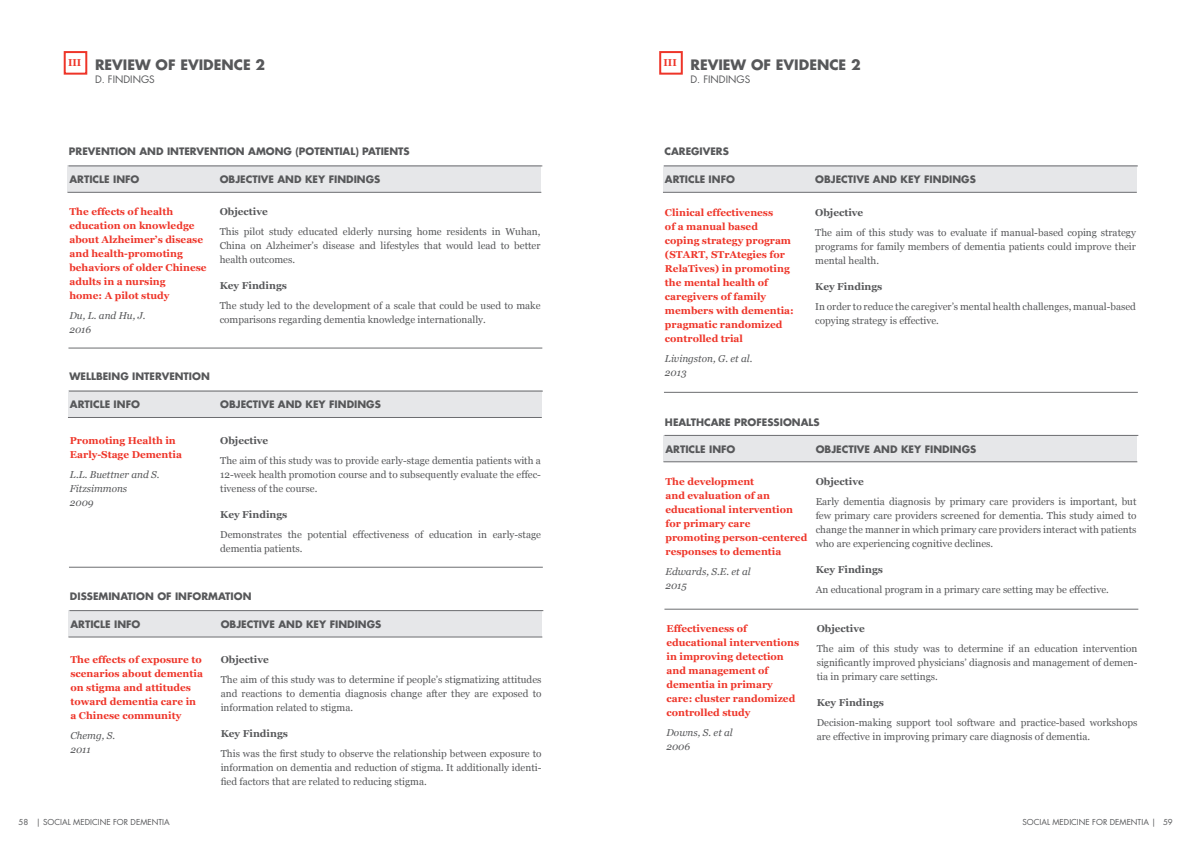
<style>
.page{position:relative;width:1191px;height:842px;background:#fff}
.page>*{position:absolute;margin:0;border:0;box-sizing:border-box;transform-origin:0 0}
.t1{font:700 14px "Futura Std";color:#57585a}
.t2{font:10px/14px "Georgia";color:#57585a;text-align:justify}
.t3{font:700 10px/14px "Georgia";color:#ee3529}
.t4{font:700 10px "Futura Std";color:#57585a}
.t5{font:700 10px "Georgia";color:#57585a}
.t6{font:italic 10px/14px "Georgia";color:#57585a}
.t7{font:10px "Futura Std";color:#57585a}
.t8{font:8px "Futura Std";color:#57585a}
</style>
<div class="page">
<div style="left:67px;top:165px;width:474px;height:27px;background:#e6e7e9"></div>
<hr style="left:68px;top:348px;width:474px;height:1px;background:#6c6d70">
<hr style="left:67px;top:192px;width:474px;height:1px;background:#6c6d70">
<hr style="left:68px;top:165px;width:474px;height:1px;background:#6c6d70">
<div style="left:68px;top:391px;width:474px;height:26px;background:#e6e7e9"></div>
<hr style="left:69px;top:567px;width:474px;height:1px;background:#6c6d70">
<hr style="left:68px;top:417px;width:474px;height:1px;background:#6c6d70">
<hr style="left:69px;top:391px;width:474px;height:1px;background:#6c6d70">
<div style="left:68px;top:610px;width:474px;height:26px;background:#e6e7e9"></div>
<hr style="left:68px;top:636px;width:474px;height:1px;background:#6c6d70">
<hr style="left:69px;top:610px;width:474px;height:1px;background:#6c6d70">
<div style="left:64px;top:51px;width:23px;height:24px;border:2px solid #ee3529"></div>
<div style="left:663px;top:165px;width:473px;height:27px;background:#e6e7e9"></div>
<hr style="left:664px;top:392px;width:473px;height:1px;background:#6c6d70">
<hr style="left:663px;top:192px;width:473px;height:1px;background:#6c6d70">
<hr style="left:664px;top:165px;width:473px;height:1px;background:#6c6d70">
<div style="left:663px;top:435px;width:474px;height:26px;background:#e6e7e9"></div>
<hr style="left:664px;top:609px;width:474px;height:1px;background:#6c6d70">
<hr style="left:663px;top:461px;width:474px;height:1px;background:#6c6d70">
<hr style="left:664px;top:435px;width:474px;height:1px;background:#6c6d70">
<div style="left:659px;top:51px;width:24px;height:24px;border:2px solid #ee3529"></div>
<h1 class="t1" style="left:68px;top:55px;width:199px"><sup>III</sup> REVIEW OF EVIDENCE 2</h1>
<p class="t7" style="left:95px;top:73px;width:61px">D. FINDINGS</p>
<p class="t4" style="left:69px;top:145px;width:342px">PREVENTION AND INTERVENTION AMONG (POTENTIAL) PATIENTS</p>
<p class="t4" style="left:69px;top:173px;width:71px">ARTICLE INFO</p>
<p class="t4" style="left:220px;top:173px;width:162px">OBJECTIVE AND KEY FINDINGS</p>
<p class="t3" style="left:69px;top:204px;width:139px">The effects of health education on knowledge about Alzheimer’s disease and health-promoting behaviors of older Chinese adults in a nursing<br>home: A pilot study</p>
<p class="t6" style="left:69px;top:308px;width:78px">Du, L. and Hu, J.<br>2016</p>
<p class="t5" style="left:220px;top:205px;width:50px">Objective</p>
<p class="t2" style="left:220px;top:224px;width:322px">This pilot study educated elderly nursing home residents in Wuhan, China on Alzheimer’s disease and lifestyles that would lead to better health outcomes.</p>
<p class="t5" style="left:220px;top:279px;width:69px">Key Findings</p>
<p class="t2" style="left:220px;top:298px;width:322px">The study led to the development of a scale that could be used to make comparisons regarding dementia knowledge internationally.</p>
<p class="t4" style="left:69px;top:370px;width:142px">WELLBEING INTERVENTION</p>
<p class="t4" style="left:70px;top:398px;width:71px">ARTICLE INFO</p>
<p class="t4" style="left:220px;top:398px;width:162px">OBJECTIVE AND KEY FINDINGS</p>
<p class="t3" style="left:70px;top:433px;width:113px">Promoting Health in<br>Early-Stage Dementia</p>
<p class="t6" style="left:70px;top:467px;width:91px">L.L. Buettner and S.<br>Fitzsimmons<br>2009</p>
<p class="t5" style="left:220px;top:434px;width:50px">Objective</p>
<p class="t2" style="left:220px;top:453px;width:322px">The aim of this study was to provide early-stage dementia patients with a 12-week health promotion course and to subsequently evaluate the effec&shy;tiveness of the course.</p>
<p class="t5" style="left:220px;top:508px;width:69px">Key Findings</p>
<p class="t2" style="left:220px;top:527px;width:322px">Demonstrates the potential effectiveness of education in early-stage dementia patients.</p>
<p class="t4" style="left:70px;top:589px;width:183px">DISSEMINATION OF INFORMATION</p>
<p class="t4" style="left:70px;top:617px;width:71px">ARTICLE INFO</p>
<p class="t4" style="left:221px;top:617px;width:162px">OBJECTIVE AND KEY FINDINGS</p>
<p class="t3" style="left:70px;top:653px;width:134px">The effects of exposure to scenarios about dementia on stigma and attitudes toward dementia care in a Chinese community</p>
<p class="t6" style="left:70px;top:728px;width:46px">Chemg, S.<br>2011</p>
<p class="t5" style="left:221px;top:654px;width:50px">Objective</p>
<p class="t2" style="left:221px;top:672px;width:322px">The aim of this study was to determine if people’s stigmatizing attitudes and reactions to dementia diagnosis change after they are exposed to information related to stigma.</p>
<p class="t5" style="left:221px;top:728px;width:69px">Key Findings</p>
<p class="t2" style="left:221px;top:746px;width:322px">This was the first study to observe the relationship between exposure to information on dementia and reduction of stigma. It additionally identi&shy;fied factors that are related to reducing stigma.</p>
<h1 class="t1" style="left:663px;top:55px;width:199px"><sup>III</sup> REVIEW OF EVIDENCE 2</h1>
<p class="t7" style="left:690px;top:73px;width:61px">D. FINDINGS</p>
<p class="t4" style="left:664px;top:145px;width:66px">CAREGIVERS</p>
<p class="t4" style="left:665px;top:173px;width:71px">ARTICLE INFO</p>
<p class="t4" style="left:815px;top:173px;width:162px">OBJECTIVE AND KEY FINDINGS</p>
<p class="t3" style="left:665px;top:205px;width:130px">Clinical effectiveness<br>of a manual based coping strategy program (START, STrAtegies for<br>RelaTives) in promoting the mental health of caregivers of family members with dementia: pragmatic randomized controlled trial</p>
<p class="t6" style="left:665px;top:351px;width:89px">Livingston, G. et al.<br>2013</p>
<p class="t5" style="left:815px;top:206px;width:50px">Objective</p>
<p class="t2" style="left:815px;top:225px;width:322px">The aim of this study was to evaluate if manual-based coping strategy programs for family members of dementia patients could improve their mental health.</p>
<p class="t5" style="left:815px;top:280px;width:69px">Key Findings</p>
<p class="t2" style="left:815px;top:299px;width:322px">In order to reduce the caregiver’s mental health challenges, manual-based copying strategy is effective.</p>
<p class="t4" style="left:665px;top:415px;width:156px">HEALTHCARE PROFESSIONALS</p>
<p class="t4" style="left:665px;top:442px;width:71px">ARTICLE INFO</p>
<p class="t4" style="left:815px;top:442px;width:162px">OBJECTIVE AND KEY FINDINGS</p>
<p class="t3" style="left:665px;top:474px;width:143px">The development<br>and evaluation of an educational intervention for primary care promoting person-centered responses to dementia</p>
<p class="t6" style="left:665px;top:564px;width:87px">Edwards, S.E. et al<br>2015</p>
<p class="t5" style="left:815px;top:476px;width:50px">Objective</p>
<p class="t2" style="left:815px;top:494px;width:322px">Early dementia diagnosis by primary care providers is important, but few primary care providers screened for dementia. This study aimed to change the manner in which primary care providers interact with patients who are experiencing cognitive declines.</p>
<p class="t5" style="left:815px;top:564px;width:69px">Key Findings</p>
<p class="t2" style="left:815px;top:582px;width:295px">An educational program in a primary care setting may be effective.</p>
<p class="t3" style="left:666px;top:622px;width:134px">Effectiveness of educational interventions in improving detection and management of dementia in primary care: cluster randomized controlled study</p>
<p class="t6" style="left:666px;top:725px;width:68px">Downs, S. et al<br>2006</p>
<p class="t5" style="left:816px;top:623px;width:50px">Objective</p>
<p class="t2" style="left:816px;top:641px;width:322px">The aim of this study was to determine if an education intervention significantly improved physicians’ diagnosis and management of demen&shy;tia in primary care settings.</p>
<p class="t5" style="left:816px;top:697px;width:69px">Key Findings</p>
<p class="t2" style="left:816px;top:715px;width:322px">Decision-making support tool software and practice-based workshops are effective in improving primary care diagnosis of dementia.</p>
<p class="t8" style="left:18px;top:817px;width:153px">58 | SOCIAL MEDICINE FOR DEMENTIA</p>
<p class="t8" style="left:1022px;top:817px;width:152px">SOCIAL MEDICINE FOR DEMENTIA | 59</p>
</div>
